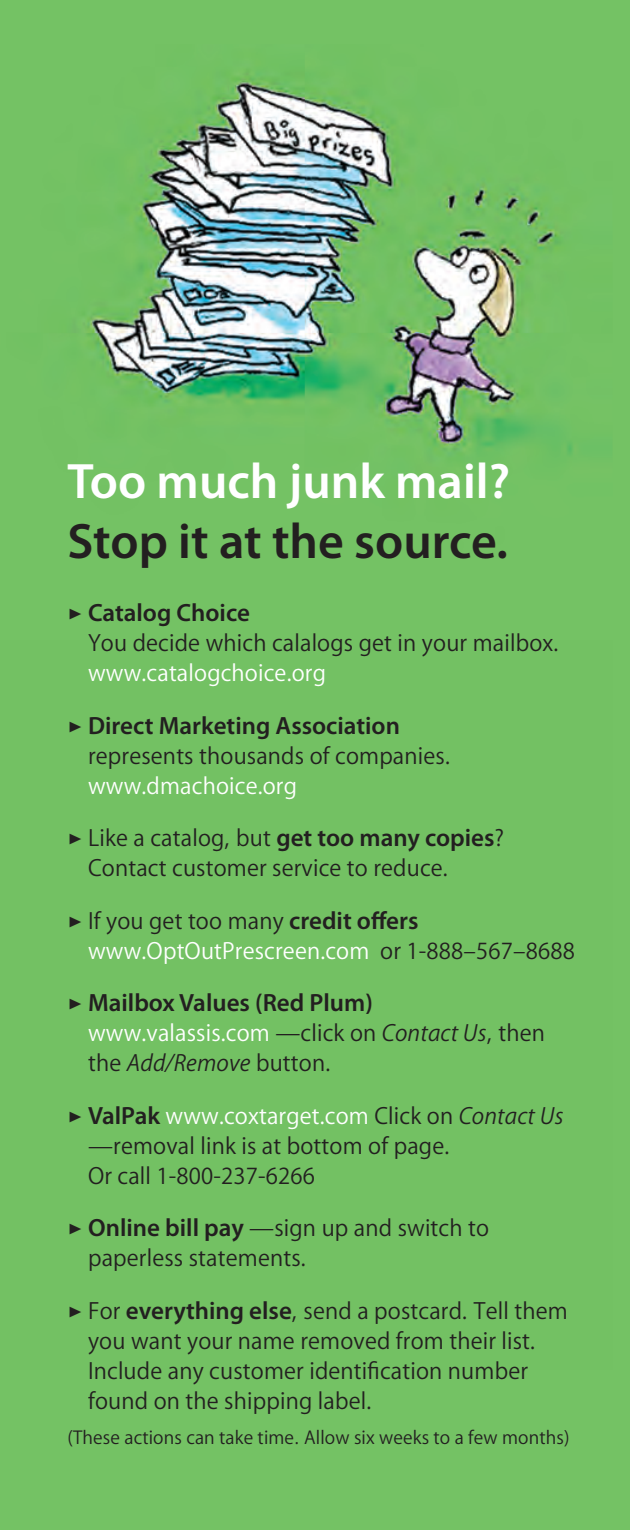
<style>
.page{position:relative;width:630px;height:1530px;background:#fff}
.page>*{position:absolute;margin:0;border:0;box-sizing:border-box;transform-origin:0 0}
.t1{font:600 50px "Myriad Pro";color:#231f20}
.t2{font:600 50px "Myriad Pro";color:#fff}
.t3{font:25px/30px "Myriad PCA Text";color:#231f20}
.t4{font:20px "Myriad PCA Text";color:#231f20}
.s1{font-family:"Myriad Pro";font-weight:600}
.s2{color:#fff}
.s3{font-style:italic}
</style>
<div class="page">
<img style="left:0;top:43px;width:630px;height:1328px">
<div style="left:0;top:1371px;width:630px;height:159px;background:#74c264"></div>
<div style="left:0;top:0;width:630px;height:43px;background:#74c264"></div>
<p class="t2" style="left:68px;top:449px;width:444px">Too much junk mail?</p>
<p class="t1" style="left:68px;top:509px;width:442px">Stop it at the source.</p>
<p class="t3" style="left:88px;top:599px;width:472px;text-indent:-21px">∫ <span class="s1">Catalog Choice<br></span>You decide which calalogs get in your mailbox. <span class="s2">www.catalogchoice.org</span></p>
<p class="t3" style="left:88px;top:712px;width:364px;text-indent:-21px">∫ <span class="s1">Direct Marketing Association </span>represents thousands of companies. <span class="s2">www.dmachoice.org</span></p>
<p class="t3" style="left:88px;top:824px;width:418px;text-indent:-21px">∫ Like a catalog, but <span class="s1">get too many copies</span>?<br>Contact customer service to reduce.</p>
<p class="t3" style="left:88px;top:907px;width:489px;text-indent:-21px">∫ If you get too many <span class="s1">credit offers </span><span class="s2">www.OptOutPrescreen.com</span> or 1-888–567–8688</p>
<p class="t3" style="left:88px;top:989px;width:459px;text-indent:-21px">∫ <span class="s1">Mailbox Values (Red Plum) </span><span class="s2">www.valassis.com</span> —click on <span class="s3">Contact Us</span>, then the <span class="s3">Add/Remove</span> button.</p>
<p class="t3" style="left:88px;top:1102px;width:477px;text-indent:-21px">∫ <span class="s1">ValPak</span> <span class="s2">www.coxtarget.com</span> Click on <span class="s3">Contact Us </span>—removal link is at bottom of page.<br>Or call 1-800-237-6266</p>
<p class="t3" style="left:88px;top:1214px;width:403px;text-indent:-21px">∫ <span class="s1">Online bill pay</span> —sign up and switch to paperless statements.</p>
<p class="t3" style="left:88px;top:1297px;width:481px;text-indent:-21px">∫ For <span class="s1">everything else</span>, send a postcard. Tell them you want your name removed from their list.<br>Include any customer identification number found on the shipping label.</p>
<p class="t4" style="left:68px;top:1428px;width:504px">(These actions can take time. Allow six weeks to a few months)</p>
</div>
